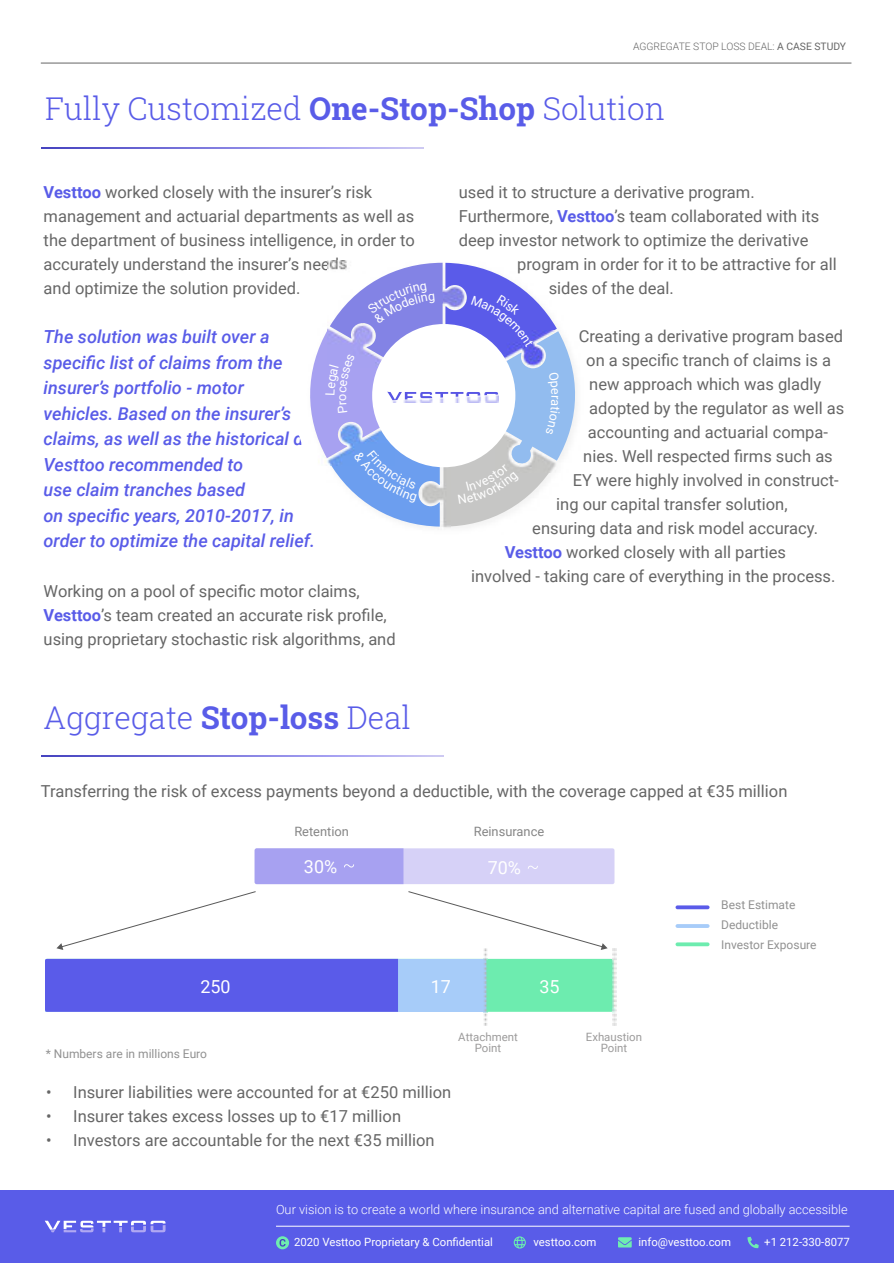
<style>
.page{position:relative;width:894px;height:1263px;background:#fff}
.page>*{position:absolute;margin:0;border:0;box-sizing:border-box;transform-origin:0 0}
.t1{font:300 31.35px "Roboto Slab";color:#595ce8}
.t2{font:italic 500 18px/25.5px "Roboto";color:#595ce8}
.t3{font:18px "Roboto";color:#fff}
.t4{font:16.5px/24px "Roboto";color:#666}
.t5{font:12.9px "Roboto";color:#868686}
.t6{font:300 12.75px "Roboto";color:#fff}
.t7{font:12px/19.8px "Roboto";color:#919191}
.t8{font:11.4px "Roboto";color:#fff}
.t9{font:11.4px/11.2px "Roboto";color:#9c9b9b;text-align:center}
.t10{font:300 10.35px "Roboto";color:#666}
.s1{font-weight:400}
.s2{font-weight:700}
.s3{font-weight:700;color:#595ce8}
</style>
<div class="page">
<hr style="left:41px;top:63px;width:810px;height:1px;background:#666">
<svg style="left:42px;top:755px;width:402px;height:1px"></svg>
<svg style="left:42px;top:148px;width:381px;height:1px"></svg>
<svg style="left:676px;top:905px;width:34px;height:4px"></svg>
<hr style="left:676px;top:924px;width:34px;height:4px;background:#a7ccf9;border-radius:2px">
<svg style="left:676px;top:942px;width:34px;height:4px"></svg>
<div style="left:45px;top:959px;width:568px;height:53px;background:#6decaf;border-radius:2px"></div>
<div style="left:45px;top:959px;width:441px;height:53px;background:#a7ccf9"></div>
<div style="left:255px;top:848px;width:360px;height:36px;background:#d6d1f7;border-radius:2px"></div>
<div style="left:45px;top:959px;width:353px;height:53px;background:#5a5be9"></div>
<svg style="left:408px;top:891px;width:200px;height:59px"></svg>
<svg style="left:56px;top:891px;width:200px;height:59px"></svg>
<img style="left:612px;top:948px;width:4px;height:77px">
<img style="left:483px;top:948px;width:5px;height:77px">
<div style="left:0;top:1190px;width:894px;height:73px;background:#595ce8"></div>
<svg style="left:45px;top:1221px;width:121px;height:11px"></svg>
<svg style="left:514px;top:1236px;width:12px;height:13px"></svg>
<svg style="left:618px;top:1237px;width:14px;height:11px"></svg>
<svg style="left:748px;top:1237px;width:11px;height:11px"></svg>
<svg style="left:276px;top:1236px;width:13px;height:13px"></svg>
<svg style="left:280px;top:1239px;width:6px;height:8px"></svg>
<hr style="left:276px;top:1226px;width:574px;height:1px;background:#fff">
<svg style="left:528px;top:866px;width:10px;height:3px"></svg>
<div style="left:255px;top:848px;width:148px;height:36px;background:#a7a1f1"></div>
<svg style="left:310px;top:263px;width:267px;height:264px"></svg>
<p class="t10" style="left:633px;top:42px;width:215px">AGGREGATE STOP LOSS DEAL: <span class="s1">A CASE STUDY</span></p>
<h1 class="t1" style="left:45px;top:87px;width:621px">Fully Customized <span class="s2">One-Stop-Shop</span> Solution</h1>
<p class="t4" style="left:44px;top:182px;width:373px"><span class="s3">Vesttoo</span> worked closely with the insurer’s risk management and actuarial departments as well as the department of business intelligence, in order to accurately understand the insurer’s needs<br>and optimize the solution provided.</p>
<p class="t2" style="left:44px;top:326px;width:290px">The solution was built over a specific list of claims from the insurer’s portfolio - motor<br>vehicles. Based on the insurer’s claims, as well as the historical data,<br>Vesttoo recommended to<br>use claim tranches based<br>on specific years, 2010-2017, in order to optimize the capital relief.</p>
<p class="t4" style="left:44px;top:581px;width:354px">Working on a pool of specific motor claims,<br><span class="s3">Vesttoo</span>’s team created an accurate risk profile, using proprietary stochastic risk algorithms, and</p>
<h1 class="t1" style="left:44px;top:696px;width:369px">Aggregate <span class="s2">Stop-loss</span> Deal</h1>
<p class="t4" style="left:459px;top:182px;width:297px">used it to structure a derivative program.</p>
<p class="t4" style="left:459px;top:206px;width:362px">Furthermore, <span class="s3">Vesttoo</span>’s team collaborated with its</p>
<p class="t4" style="left:459px;top:230px;width:351px">deep investor network to optimize the derivative</p>
<p class="t4" style="left:517px;top:254px;width:321px">program in order for it to be attractive for all</p>
<p class="t4" style="left:549px;top:278px;width:127px">sides of the deal.</p>
<p class="t4" style="left:579px;top:326px;width:266px">Creating a derivative program based</p>
<p class="t4" style="left:586px;top:350px;width:246px">on a specific tranch of claims is a</p>
<p class="t4" style="left:589px;top:374px;width:234px">new approach which was gladly</p>
<p class="t4" style="left:589px;top:398px;width:256px">adopted by the regulator as well as</p>
<p class="t4" style="left:588px;top:422px;width:242px">accounting and actuarial compa-</p>
<p class="t4" style="left:583px;top:446px;width:251px">nies. Well respected firms such as</p>
<p class="t4" style="left:573px;top:470px;width:268px">EY were highly involved in construct-</p>
<p class="t4" style="left:556px;top:494px;width:233px">ing our capital transfer solution,</p>
<p class="t4" style="left:532px;top:518px;width:287px">ensuring data and risk model accuracy.</p>
<p class="t4" style="left:505px;top:542px;width:283px"><span class="s3">Vesttoo</span> worked closely with all parties</p>
<p class="t4" style="left:471px;top:566px;width:366px">involved - taking care of everything in the process.</p>
<p class="t4" style="left:41px;top:781px;width:748px">Transferring the risk of excess payments beyond a deductible, with the coverage capped at €35 million</p>
<p class="t5" style="left:294px;top:826px;width:56px">Retention</p>
<p class="t5" style="left:474px;top:826px;width:72px">Reinsurance</p>
<p class="t3" style="left:304px;top:859px;width:35px">30%</p>
<p class="t3" style="left:488px;top:861px;width:35px">70%</p>
<p class="t3" style="left:200px;top:979px;width:32px">250</p>
<p class="t3" style="left:431px;top:979px;width:22px">17</p>
<p class="t3" style="left:540px;top:979px;width:22px">35</p>
<p class="t7" style="left:46px;top:1045px;width:163px">* Numbers are in millions Euro</p>
<p class="t9" style="left:458px;top:1032px;width:61px">Attachment<br>Point</p>
<p class="t4" style="left:46px;top:1082px;width:407px">• Insurer liabilities were accounted for at €250 million</p>
<p class="t4" style="left:46px;top:1106px;width:356px">• Insurer takes excess losses up to €17 million</p>
<p class="t4" style="left:46px;top:1130px;width:390px">• Investors are accountable for the next €35 million</p>
<p class="t9" style="left:586px;top:1032px;width:58px">Exhaustion<br>Point</p>
<p class="t7" style="left:721px;top:896px;width:76px">Best Estimate</p>
<p class="t7" style="left:721px;top:917px;width:97px">Deductible<br>Investor Exposure</p>
<p class="t6" style="left:276px;top:1205px;width:573px">Our vision is to create a world where insurance and alternative capital are fused and globally accessible</p>
<p class="t8" style="left:294px;top:1237px;width:200px">2020 Vesttoo Proprietary &amp; Confidential</p>
<p class="t8" style="left:534px;top:1237px;width:64px">vesttoo.com</p>
<p class="t8" style="left:639px;top:1237px;width:94px">info@vesttoo.com</p>
<p class="t8" style="left:764px;top:1237px;width:87px">+1 212-330-8077</p>
</div>
